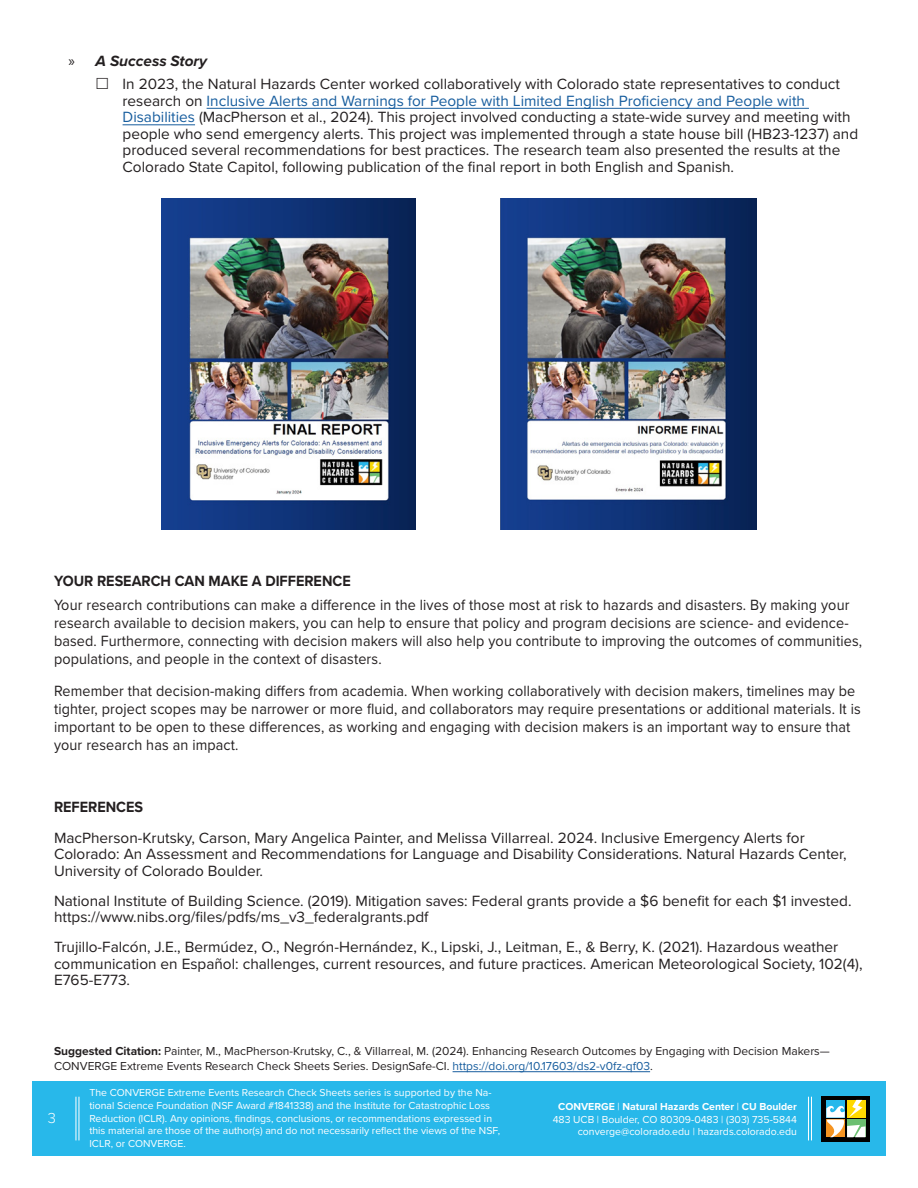
<style>
.page{position:relative;width:918px;height:1188px;background:#fff}
.page>*{position:absolute;margin:0;border:0;box-sizing:border-box;transform-origin:0 0}
.t1{font:15.3px/16.5px "Proxima Nova";color:#231f20}
.t2{font:15.3px/18px "Proxima Nova";color:#231f20;scale:.93 1}
.t3{font:700 15.3px "Proxima Nova";color:#231f20;scale:.93 1}
.t4{font:italic 700 15.3px "Proxima Nova";color:#231f20}
.t5{font:300 15px "Proxima Nova";color:#fff}
.t6{font:12px/14.4px "Proxima Nova";color:#231f20}
.t7{font:10.5px/12.6px "Proxima Nova";color:#fff}
.s1{font-family:"Myriad Pro";font-weight:400;font-style:normal}
.s2{color:#175d9e}
.s3{font-weight:700}
</style>
<div class="page">
<div style="left:32px;top:1081px;width:854px;height:75px;background:#28b8ea"></div>
<div style="left:822px;top:1096px;width:48px;height:46px;background:#000"></div>
<svg style="left:826px;top:1100px;width:39px;height:37px"></svg>
<hr style="left:79px;top:1097px;width:1px;height:43px;background:#fff">
<hr style="left:76px;top:1097px;width:1px;height:43px;background:#fff">
<hr style="left:811px;top:1097px;width:1px;height:43px;background:#fff">
<hr style="left:808px;top:1097px;width:1px;height:43px;background:#fff">
<hr style="left:453px;top:1071px;width:197px;height:1px;background:#175d9e">
<hr style="left:207px;top:108px;width:602px;height:1px;background:#175d9e">
<hr style="left:123px;top:124px;width:72px;height:1px;background:#175d9e">
<img style="left:161px;top:199px;width:255px;height:330px">
<img style="left:501px;top:199px;width:256px;height:330px">
<p class="t4" style="left:69px;top:50px;width:140px"><span class="s1">»</span> A Success Story</p>
<p class="t1" style="left:123px;top:75px;width:737px">In 2023, the Natural Hazards Center worked collaboratively with Colorado state representatives to conduct research on <span class="s2">Inclusive Alerts and Warnings for People with Limited English Proficiency and People with Disabilities</span> (MacPherson et al., 2024). This project involved conducting a state-wide survey and meeting with people who send emergency alerts. This project was implemented through a state house bill (HB23-1237) and produced several recommendations for best practices. The research team also presented the results at the Colorado State Capitol, following publication of the final report in both English and Spanish.</p>
<p class="t3" style="left:54px;top:569px;width:321px">YOUR RESEARCH CAN MAKE A DIFFERENCE</p>
<p class="t2" style="left:54px;top:595px;width:870px">Your research contributions can make a difference in the lives of those most at risk to hazards and disasters. By making your research available to decision makers, you can help to ensure that policy and program decisions are science- and evidence&shy;based. Furthermore, connecting with decision makers will also help you contribute to improving the outcomes of communities, populations, and people in the context of disasters.</p>
<p class="t2" style="left:54px;top:681px;width:869px">Remember that decision-making differs from academia. When working collaboratively with decision makers, timelines may be tighter, project scopes may be narrower or more fluid, and collaborators may require presentations or additional materials. It is important to be open to these differences, as working and engaging with decision makers is an important way to ensure that your research has an impact.</p>
<p class="t3" style="left:54px;top:795px;width:97px">REFERENCES</p>
<p class="t1" style="left:54px;top:829px;width:794px">MacPherson-Krutsky, Carson, Mary Angelica Painter, and Melissa Villarreal. 2024. Inclusive Emergency Alerts for<br>Colorado: An Assessment and Recommendations for Language and Disability Considerations. Natural Hazards Center,<br>University of Colorado Boulder.</p>
<p class="t1" style="left:54px;top:892px;width:799px">National Institute of Building Science. (2019). Mitigation saves: Federal grants provide a $6 benefit for each $1 invested. https://www.nibs.org/files/pdfs/ms_v3_federalgrants.pdf</p>
<p class="t1" style="left:54px;top:938px;width:810px">Trujillo-Falcón, J.E., Bermúdez, O., Negrón-Hernández, K., Lipski, J., Leitman, E., &amp; Berry, K. (2021). Hazardous weather communication en Español: challenges, current resources, and future practices. American Meteorological Society, 102(4),<br>E765-E773.</p>
<p class="t6" style="left:54px;top:1044px;width:777px"><span class="s3">Suggested Citation:</span> Painter, M., MacPherson-Krutsky, C., &amp; Villarreal, M. (2024). Enhancing Research Outcomes by Engaging with Decision Makers—<br>CONVERGE Extreme Events Research Check Sheets Series. DesignSafe-CI. <span class="s2">https://doi.org/10.17603/ds2-v0fz-qf03</span>.</p>
<p class="t5" style="left:48px;top:1107px;width:10px">3</p>
<p class="t7" style="left:89px;top:1086px;width:412px">The CONVERGE Extreme Events Research Check Sheets series is supported by the Na&shy;tional Science Foundation (NSF Award #1841338) and the Institute for Catastrophic Loss Reduction (ICLR). Any opinions, findings, conclusions, or recommendations expressed in this material are those of the author(s) and do not necessarily reflect the views of the NSF, ICLR, or CONVERGE.</p>
<p class="t7" style="left:553px;top:1100px;width:246px;text-align:right"><span class="s3">CONVERGE</span> | <span class="s3">Natural Hazards Center</span> | <span class="s3">CU Boulder<br></span>483 UCB | Boulder, CO 80309-0483 | (303) 735-5844 converge@colorado.edu | hazards.colorado.edu</p>
</div>
